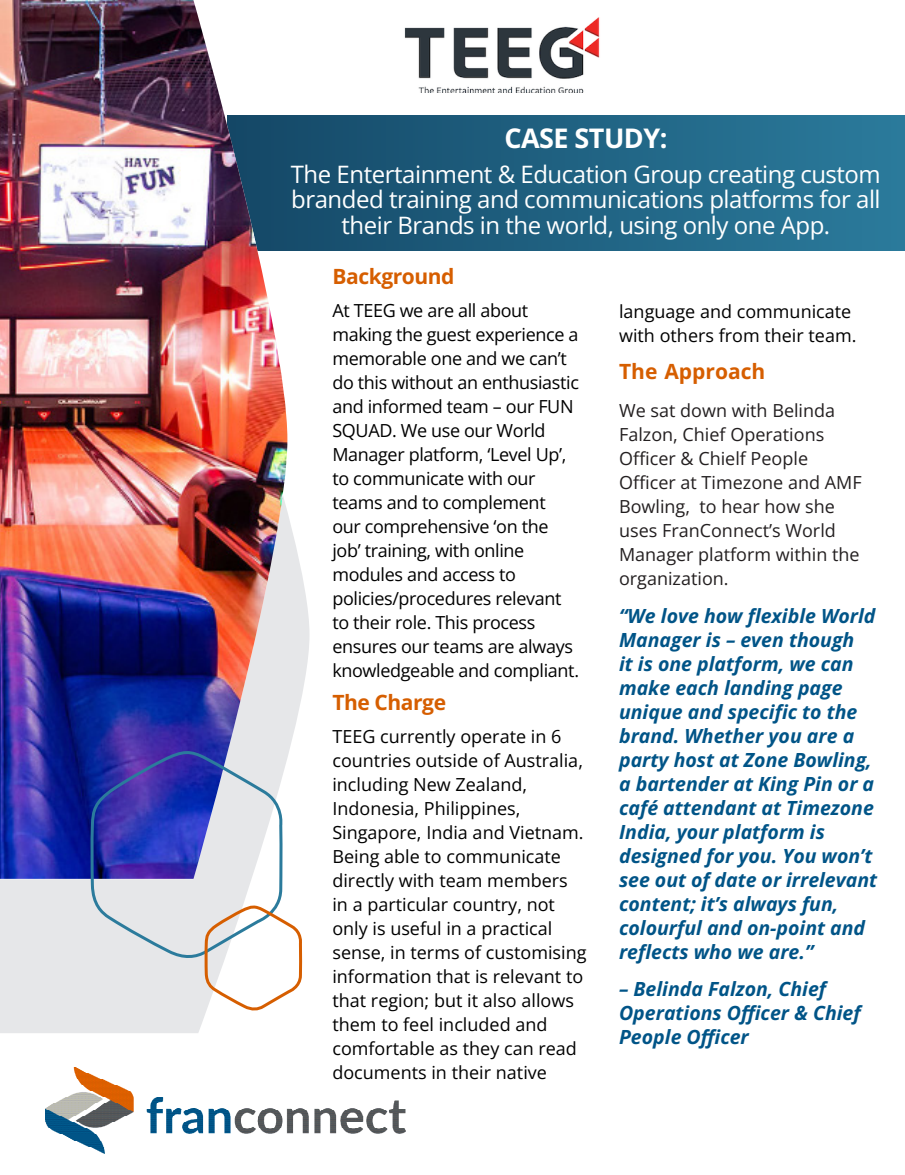
<style>
.page{position:relative;width:905px;height:1175px;background:#fff}
.page>*{position:absolute;margin:0;border:0;box-sizing:border-box;transform-origin:0 0}
.Subhead{font:700 27px "Open Sans";letter-spacing:-.02em;color:#fff}
.Subhead-2{font:24px/25.5px "Open Sans";letter-spacing:-.02em;color:#fff;text-align:center}
.Subhead-3{font:700 21px "Open Sans";letter-spacing:-.02em;color:#d65e00}
.Text{font:700 21px "Open Sans";color:#d65e00}
.Text-2{font:italic 700 19.5px/24px "Open Sans";color:#005487}
.Text-3{font:18px/24px "Open Sans";color:#000}
.Subhead-4{font:18px/24px "Open Sans";letter-spacing:-.02em;color:#000}
.Text-4{font:18px/24px "Open Sans";color:#231f20}
</style>
<div class="page">
<div style="left:228px;top:116px;width:676px;height:134px;background:linear-gradient(to right,#144867,#2b7b9c)"></div>
<svg style="left:0;top:236px;width:309px;height:797px;fill:#e6e7e9"></svg>
<img style="left:0;top:0;width:287px;height:878px">
<img style="left:45px;top:1067px;width:360px;height:86px">
<svg style="left:89px;top:746px;width:114px;height:215px;background:#7175c1"></svg>
<img style="left:203px;top:293px;width:103px;height:720px">
<img style="left:404px;top:17px;width:196px;height:76px">
<p class="Subhead" style="left:504px;top:120px;width:164px">CASE STUDY:</p>
<p class="Subhead-2" style="left:291px;top:161px;width:591px">The Entertainment &amp; Education Group creating custom branded training and communications platforms for all their Brands in the world, using only one App.</p>
<p class="Subhead-3" style="left:332px;top:261px;width:124px">Background</p>
<p class="Subhead-4" style="left:332px;top:297px;width:248px">At TEEG we are all about making the guest experience a memorable one and we can’t do this without an enthusiastic and informed team – our FUN<br>SQUAD. We use our World<br>Manager platform, ‘Level Up’, to communicate with our teams and to complement<br>our comprehensive ‘on the job’ training, with online modules and access to policies/procedures relevant to their role. This process ensures our teams are always knowledgeable and compliant.</p>
<p class="Subhead-3" style="left:332px;top:687px;width:115px">The Charge</p>
<p class="Text-3" style="left:332px;top:723px;width:255px">TEEG currently operate in 6 countries outside of Australia, including New Zealand,<br>Indonesia, Philippines,<br>Singapore, India and Vietnam.<br>Being able to communicate directly with team members in a particular country, not only is useful in a practical sense, in terms of customising information that is relevant to that region; but it also allows them to feel included and comfortable as they can read documents in their native</p>
<p class="Text-3" style="left:619px;top:299px;width:239px">language and communicate with others from their team.</p>
<p class="Text" style="left:619px;top:357px;width:148px">The Approach</p>
<p class="Text-4" style="left:619px;top:398px;width:244px">We sat down with Belinda<br>Falzon, Chief Operations<br>Officer &amp; Chielf People<br>Officer at Timezone and AMF<br>Bowling, to hear how she uses FranConnect’s World<br>Manager platform within the organization.</p>
<p class="Text-2" style="left:619px;top:602px;width:260px">“We love how flexible World<br>Manager is – even though<br>it is one platform, we can make each landing page unique and specific to the brand. Whether you are a party host at Zone Bowling, a bartender at King Pin or a café attendant at Timezone<br>India, your platform is designed for you. You won’t see out of date or irrelevant content; it’s always fun, colourful and on-point and reflects who we are.”</p>
<p class="Text-2" style="left:619px;top:976px;width:243px">– Belinda Falzon, Chief<br>Operations Officer &amp; Chief<br>People Officer</p>
</div>
